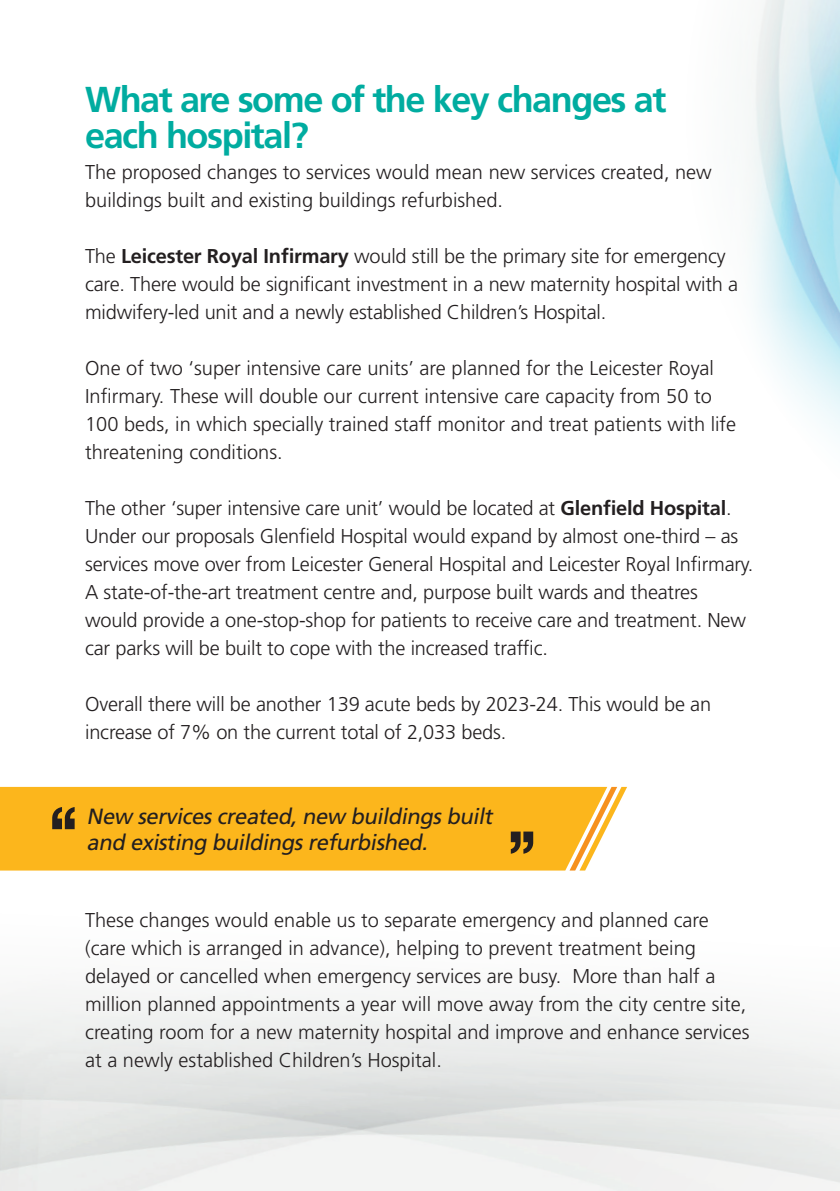
<style>
.page{position:relative;width:840px;height:1191px;background:#fff}
.page>*{position:absolute;margin:0;border:0;box-sizing:border-box;transform-origin:0 0}
.t1{font:700 36px/36px "Frutiger LT Std";letter-spacing:-.04em;color:#00aca0}
.t2{font:italic 22px/26px "Frutiger LT Std";color:#231f20}
.t3{font:300 20px/28px "Frutiger LT Std";color:#231f20}
.s1{font-weight:700}
</style>
<div class="page">
<svg style="left:749px;top:0;width:59px;height:407px"></svg>
<img style="left:808px;top:0;width:31px;height:435px">
<div style="left:0;top:787px;width:569px;height:83px;background:#fcb61c"></div>
<svg style="left:569px;top:787px;width:57px;height:83px"></svg>
<svg style="left:52px;top:807px;width:23px;height:22px"></svg>
<svg style="left:510px;top:831px;width:23px;height:22px"></svg>
<h1 class="t1" style="left:85px;top:82px;width:582px">What are some of the key changes at each hospital?</h1>
<p class="t3" style="left:85px;top:158px;width:628px">The proposed changes to services would mean new services created, new buildings built and existing buildings refurbished.</p>
<p class="t3" style="left:85px;top:242px;width:654px">The <span class="s1">Leicester Royal Infirmary</span> would still be the primary site for emergency care. There would be significant investment in a new maternity hospital with a midwifery-led unit and a newly established Children’s Hospital.</p>
<p class="t3" style="left:85px;top:354px;width:652px">One of two ‘super intensive care units’ are planned for the Leicester Royal Infirmary. These will double our current intensive care capacity from 50 to 100 beds, in which specially trained staff monitor and treat patients with life threatening conditions.</p>
<p class="t3" style="left:85px;top:494px;width:669px">The other ‘super intensive care unit’ would be located at <span class="s1">Glenfield Hospital</span>.<br>Under our proposals Glenfield Hospital would expand by almost one-third – as services move over from Leicester General Hospital and Leicester Royal Infirmary.<br>A state-of-the-art treatment centre and, purpose built wards and theatres would provide a one-stop-shop for patients to receive care and treatment. New car parks will be built to cope with the increased traffic.</p>
<p class="t3" style="left:85px;top:690px;width:627px">Overall there will be another 139 acute beds by 2023-24. This would be an increase of 7% on the current total of 2,033 beds.</p>
<p class="t2" style="left:87px;top:804px;width:411px">New servicescreated,new buildingsbuilt and existing buildingsrefurbished.</p>
<p class="t3" style="left:85px;top:906px;width:665px">These changes would enable us to separate emergency and planned care (care which is arranged in advance), helping to prevent treatment being delayed or cancelled when emergency services are busy. More than half a million planned appointments a year will move away from the city centre site, creating room for a new maternity hospital and improve and enhance services at a newly established Children’s Hospital.</p>
</div>
